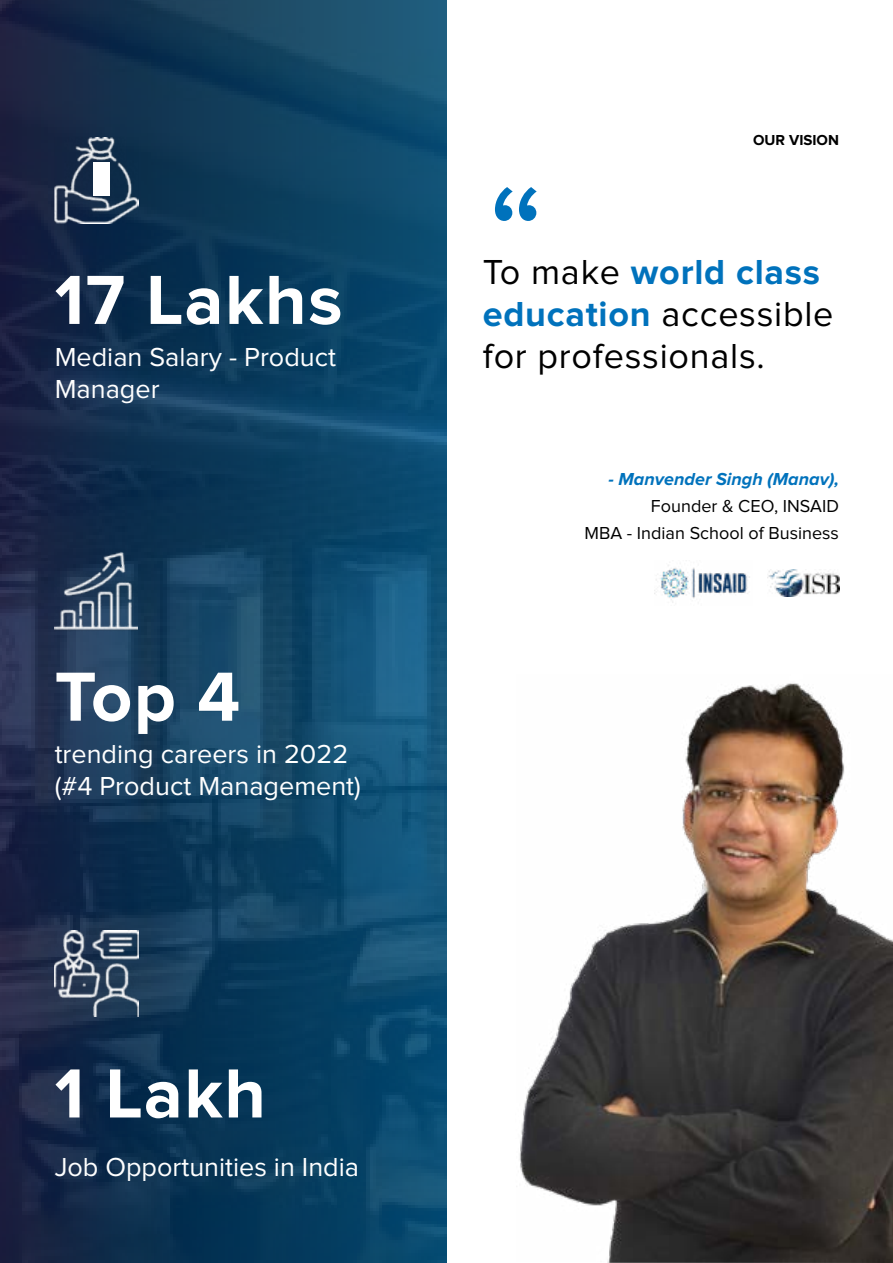
<style>
.page{position:relative;width:893px;height:1263px;background:#fff}
.page>*{position:absolute;margin:0;border:0;box-sizing:border-box;transform-origin:0 0}
.t1{font:150px "Proxima Nova";color:#0072bc}
.t2{font:700 72px "Proxima Nova";letter-spacing:.02em;color:#fff}
.t3{font:36px/42px "Proxima Nova";letter-spacing:.02em;color:#000}
.t4{font:27px/32.4px "Proxima Nova";color:#fff}
.t5{font:18px/27px "Proxima Nova";color:#000;text-align:right}
.t6{font:italic 700 18px "Proxima Nova";color:#0072bc}
.t7{font:700 15px "Proxima Nova";color:#000}
.s1{font-weight:700;color:#0072bc}
</style>
<div class="page">
<svg style="left:0;top:0;width:446px;height:1263px;background:#113c5d"></svg>
<img style="left:519px;top:683px;width:374px;height:580px">
<img style="left:654px;top:565px;width:96px;height:38px">
<img style="left:767px;top:569px;width:72px;height:27px">
<img style="left:55px;top:138px;width:84px;height:85px">
<img style="left:54px;top:549px;width:84px;height:82px">
<img style="left:54px;top:931px;width:85px;height:85px">
<div style="left:93px;top:162px;width:17px;height:33px;background:#fff"></div>
<h2 class="t2" style="left:55px;top:267px;width:289px">17 Lakhs</h2>
<p class="t4" style="left:55px;top:342px;width:283px">Median Salary - Product<br>Manager</p>
<h2 class="t2" style="left:55px;top:664px;width:187px">Top 4</h2>
<p class="t4" style="left:55px;top:738px;width:308px">trending careers in 2022 (#4 Product Management)</p>
<h2 class="t2" style="left:55px;top:1060px;width:213px">1 Lakh</h2>
<p class="t4" style="left:55px;top:1151px;width:306px">Job Opportunities in India</p>
<h1 class="t1" style="left:487px;top:170px;width:60px">“</h1>
<p class="t7" style="left:753px;top:134px;width:87px">OUR VISION</p>
<h3 class="t3" style="left:483px;top:252px;width:352px">To make <span class="s1">world class education</span> accessible for professionals.</h3>
<p class="t6" style="left:608px;top:471px;width:232px">- Manvender Singh (Manav),</p>
<p class="t5" style="left:584px;top:494px;width:256px">Founder &amp; CEO, INSAID<br>MBA - Indian School of Business</p>
</div>
